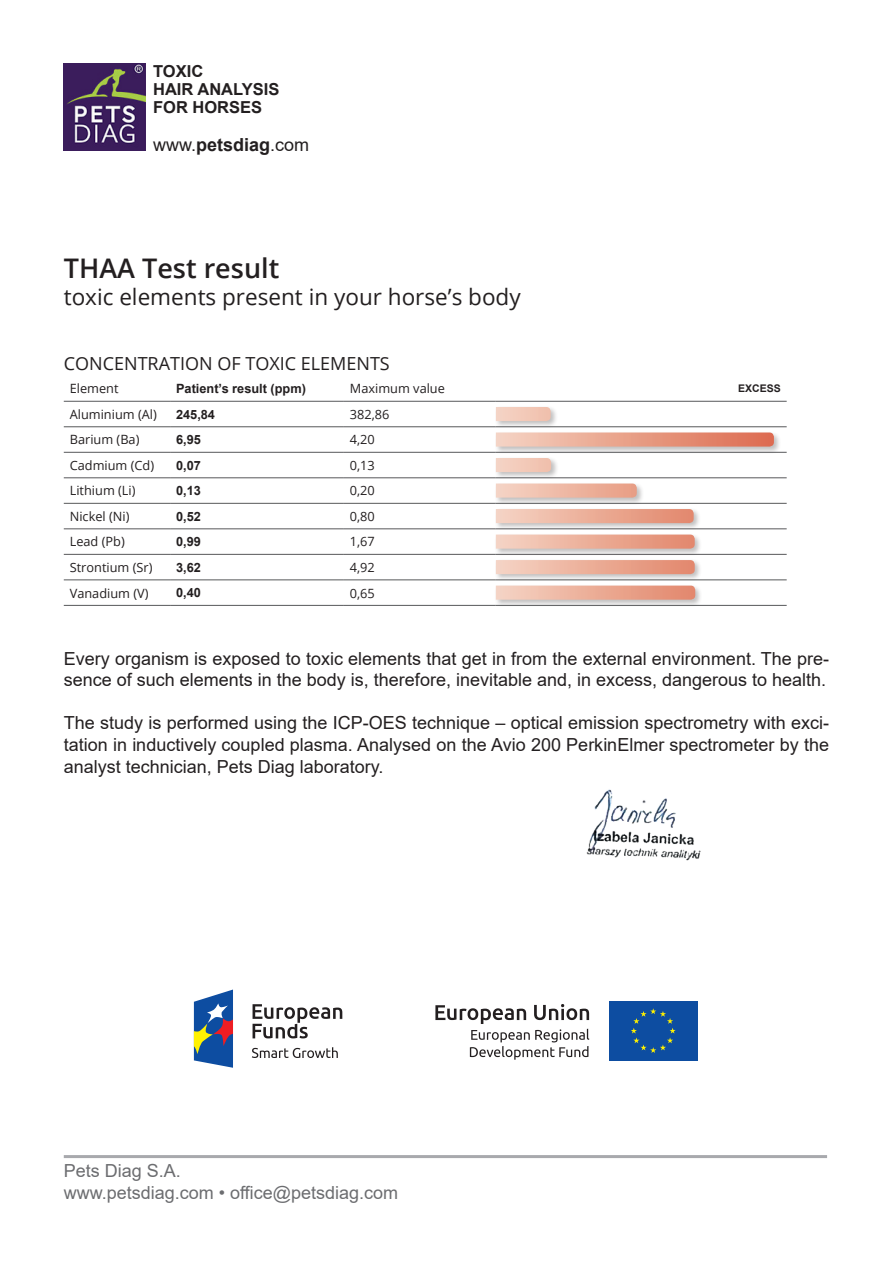
<style>
.page{position:relative;width:893px;height:1263px;background:#fff}
.page>*{position:absolute;margin:0;border:0;box-sizing:border-box;transform-origin:0 0}
.t1{font:600 27px "Open Sans";color:#231f20}
.t2{font:22.5px "Open Sans";color:#231f20}
.t3{font:18px/21.6px "Arial";color:#231f20}
.t4{font:18px/21.6px "Arial";color:#6c6d70}
.t5{font:18px "Open Sans";color:#231f20}
.t6{font:700 16.5px/18px "Arial";color:#231f20}
.t7{font:12.75px "Open Sans";color:#231f20}
.t8{font:700 12.75px "Arial";color:#231f20}
.t9{font:700 10.5px "Arial";color:#231f20}
.s1{font-weight:700}
</style>
<div class="page">
<hr style="left:64px;top:401px;width:106px;height:1px;background:#57585a">
<hr style="left:170px;top:401px;width:174px;height:1px;background:#57585a">
<hr style="left:344px;top:401px;width:152px;height:1px;background:#57585a">
<hr style="left:496px;top:401px;width:291px;height:1px;background:#57585a">
<hr style="left:64px;top:426px;width:106px;height:1px;background:#57585a">
<hr style="left:170px;top:426px;width:174px;height:1px;background:#57585a">
<hr style="left:344px;top:426px;width:152px;height:1px;background:#57585a">
<hr style="left:496px;top:426px;width:291px;height:1px;background:#57585a">
<hr style="left:64px;top:452px;width:106px;height:1px;background:#57585a">
<hr style="left:170px;top:452px;width:174px;height:1px;background:#57585a">
<hr style="left:344px;top:452px;width:152px;height:1px;background:#57585a">
<hr style="left:496px;top:452px;width:291px;height:1px;background:#57585a">
<hr style="left:64px;top:477px;width:106px;height:1px;background:#57585a">
<hr style="left:170px;top:477px;width:174px;height:1px;background:#57585a">
<hr style="left:344px;top:477px;width:152px;height:1px;background:#57585a">
<hr style="left:496px;top:477px;width:291px;height:1px;background:#57585a">
<hr style="left:64px;top:503px;width:106px;height:1px;background:#57585a">
<hr style="left:170px;top:503px;width:174px;height:1px;background:#57585a">
<hr style="left:344px;top:503px;width:152px;height:1px;background:#57585a">
<hr style="left:496px;top:503px;width:291px;height:1px;background:#57585a">
<hr style="left:64px;top:528px;width:106px;height:1px;background:#57585a">
<hr style="left:170px;top:528px;width:174px;height:1px;background:#57585a">
<hr style="left:344px;top:528px;width:152px;height:1px;background:#57585a">
<hr style="left:496px;top:528px;width:291px;height:1px;background:#57585a">
<hr style="left:64px;top:554px;width:106px;height:1px;background:#57585a">
<hr style="left:170px;top:554px;width:174px;height:1px;background:#57585a">
<hr style="left:344px;top:554px;width:152px;height:1px;background:#57585a">
<hr style="left:496px;top:554px;width:291px;height:1px;background:#57585a">
<hr style="left:64px;top:579px;width:106px;height:1px;background:#57585a">
<hr style="left:170px;top:579px;width:174px;height:1px;background:#57585a">
<hr style="left:344px;top:579px;width:152px;height:1px;background:#57585a">
<hr style="left:496px;top:579px;width:291px;height:1px;background:#57585a">
<hr style="left:64px;top:605px;width:106px;height:1px;background:#57585a">
<hr style="left:170px;top:605px;width:174px;height:1px;background:#57585a">
<hr style="left:344px;top:605px;width:152px;height:1px;background:#57585a">
<hr style="left:496px;top:605px;width:291px;height:1px;background:#57585a">
<div style="left:495px;top:405px;width:63px;height:23px;background:#231f20;opacity:.28"></div>
<svg style="left:496px;top:407px;width:55px;height:14px"></svg>
<div style="left:495px;top:431px;width:286px;height:23px;background:#231f20;opacity:.28"></div>
<svg style="left:496px;top:432px;width:278px;height:15px;background:#e7a28d"></svg>
<div style="left:495px;top:456px;width:64px;height:23px;background:#231f20;opacity:.28"></div>
<svg style="left:496px;top:458px;width:55px;height:14px"></svg>
<div style="left:495px;top:482px;width:149px;height:23px;background:#231f20;opacity:.28"></div>
<svg style="left:496px;top:483px;width:141px;height:15px;background:#edbaa8"></svg>
<div style="left:495px;top:507px;width:206px;height:24px;background:#231f20;opacity:.28"></div>
<svg style="left:496px;top:509px;width:198px;height:14px;background:#ebad98"></svg>
<div style="left:494px;top:533px;width:209px;height:23px;background:#231f20;opacity:.28"></div>
<svg style="left:496px;top:534px;width:199px;height:15px;background:#eab09c"></svg>
<div style="left:495px;top:558px;width:208px;height:24px;background:#231f20;opacity:.28"></div>
<svg style="left:496px;top:560px;width:199px;height:14px;background:#ebad98"></svg>
<div style="left:494px;top:584px;width:209px;height:23px;background:#231f20;opacity:.28"></div>
<svg style="left:496px;top:586px;width:199px;height:14px;background:#eaad98"></svg>
<img style="left:586px;top:789px;width:115px;height:72px">
<svg style="left:194px;top:989px;width:39px;height:79px"></svg>
<svg style="left:253px;top:1004px;width:89px;height:34px"></svg>
<svg style="left:252px;top:1047px;width:86px;height:11px"></svg>
<div style="left:609px;top:1001px;width:89px;height:59px;background:#0d4da1"></div>
<svg style="left:631px;top:1008px;width:45px;height:45px"></svg>
<svg style="left:435px;top:1004px;width:154px;height:56px"></svg>
<img style="left:64px;top:63px;width:81px;height:88px">
<hr style="left:64px;top:1155px;width:763px;height:3px;background:#a8a9ad">
<p class="t6" style="left:153px;top:62px;width:128px">TOXIC<br>HAIR ANALYSIS<br>FOR HORSES</p>
<p class="t3" style="left:153px;top:133px;width:158px">www.<span class="s1">petsdiag</span>.com</p>
<h1 class="t1" style="left:64px;top:250px;width:217px">THAA Test result</h1>
<p class="t2" style="left:64px;top:281px;width:458px">toxic elements present in your horse’s body</p>
<p class="t5" style="left:64px;top:351px;width:328px">CONCENTRATION OF TOXIC ELEMENTS</p>
<p class="t7" style="left:70px;top:380px;width:50px">Element</p>
<p class="t8" style="left:176px;top:380px;width:131px">Patient’s result (ppm)</p>
<p class="t7" style="left:350px;top:380px;width:97px">Maximum value</p>
<p class="t9" style="left:738px;top:381px;width:44px">EXCESS</p>
<p class="t7" style="left:70px;top:405px;width:89px">Aluminium (Al)</p>
<p class="t8" style="left:176px;top:405px;width:40px">245,84</p>
<p class="t7" style="left:350px;top:405px;width:41px">382,86</p>
<p class="t7" style="left:70px;top:431px;width:71px">Barium (Ba)</p>
<p class="t8" style="left:176px;top:431px;width:26px">6,95</p>
<p class="t7" style="left:350px;top:431px;width:27px">4,20</p>
<p class="t7" style="left:70px;top:457px;width:86px">Cadmium (Cd)</p>
<p class="t8" style="left:176px;top:456px;width:26px">0,07</p>
<p class="t7" style="left:350px;top:457px;width:27px">0,13</p>
<p class="t7" style="left:70px;top:482px;width:67px">Lithium (Li)</p>
<p class="t8" style="left:176px;top:482px;width:26px">0,13</p>
<p class="t7" style="left:350px;top:482px;width:27px">0,20</p>
<p class="t7" style="left:70px;top:508px;width:61px">Nickel (Ni)</p>
<p class="t8" style="left:176px;top:507px;width:26px">0,52</p>
<p class="t7" style="left:350px;top:508px;width:27px">0,80</p>
<p class="t7" style="left:70px;top:533px;width:57px">Lead (Pb)</p>
<p class="t8" style="left:176px;top:533px;width:26px">0,99</p>
<p class="t7" style="left:350px;top:533px;width:27px">1,67</p>
<p class="t7" style="left:70px;top:559px;width:84px">Strontium (Sr)</p>
<p class="t8" style="left:176px;top:558px;width:26px">3,62</p>
<p class="t7" style="left:350px;top:559px;width:27px">4,92</p>
<p class="t7" style="left:70px;top:584px;width:80px">Vanadium (V)</p>
<p class="t8" style="left:176px;top:584px;width:26px">0,40</p>
<p class="t7" style="left:350px;top:584px;width:27px">0,65</p>
<p class="t3" style="left:64px;top:647px;width:767px">Every organism is exposed to toxic elements that get in from the external environment. The pre&shy;sence of such elements in the body is, therefore, inevitable and, in excess, dangerous to health.</p>
<p class="t3" style="left:64px;top:712px;width:767px;text-align:justify">The study is performed using the ICP-OES technique – optical emission spectrometry with exci&shy;tation in inductively coupled plasma. Analysed on the Avio 200 PerkinElmer spectrometer by the analyst technician, Pets Diag laboratory.</p>
<p class="t4" style="left:64px;top:1160px;width:336px">Pets Diag S.A.<br>www.petsdiag.com • office@petsdiag.com</p>
</div>
